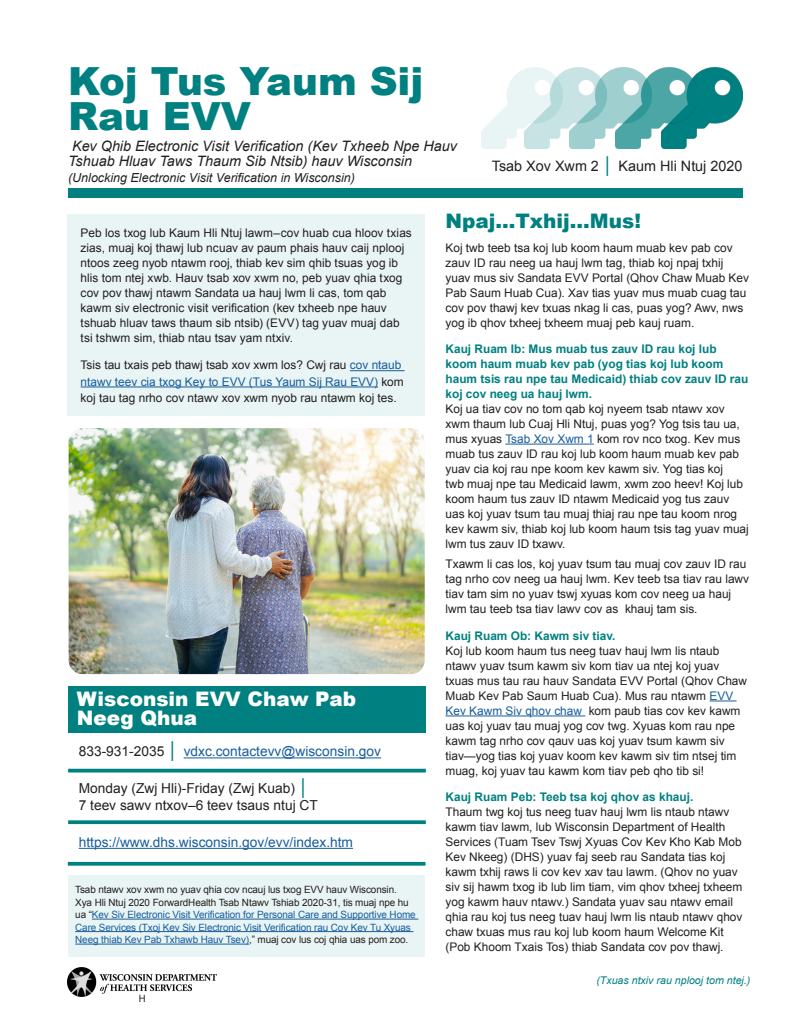
<style>
.page{position:relative;width:810px;height:1035px;background:#fff}
.page>*{position:absolute;margin:0;border:0;box-sizing:border-box;transform-origin:0 0}
.t1{font:900 38.75px/35px "Arial";color:#008080}
.t2{font:900 20px/18.8px "Arial";color:#fff}
.t3{font:900 20px "Arial";color:#008080}
.t4{font:italic 14.38px/15px "Arial";color:#231f20}
.t5{font:14.38px "Arial";color:#231f20}
.t6{font:13.75px "Arial";color:#175d9e}
.t7{font:13.75px/16.5px "Arial";color:#231f20}
.t8{font:italic 12.5px "Arial";color:#231f20}
.EVV_body_text{font:11.88px/15px "Arial";color:#231f20}
.Heading_2{font:700 11.88px/15px "Arial";color:#008080}
.EVV_body_text-2{font:italic 10.62px "Arial";color:#008080}
.t9{font:10px/12.5px "Arial";letter-spacing:-.01em;color:#175d9e}
.t10{font:10px "Arial";color:#231f20;scale:.96 1}
.s1{font-weight:900;font-size:16.25px;color:#008080}
.s2{color:#175d9e}
.s3{color:#231f20}
</style>
<div class="page">
<div style="left:68px;top:188px;width:674px;height:9px;background:#008080"></div>
<img style="left:68px;top:968px;width:149px;height:29px">
<div style="left:68px;top:686px;width:357px;height:46px;background:#008080"></div>
<svg style="left:68px;top:769px;width:358px;height:4px"></svg>
<hr style="left:184px;top:757px;width:197px;height:1px;background:#175d9e">
<svg style="left:68px;top:820px;width:358px;height:4px"></svg>
<svg style="left:68px;top:862px;width:358px;height:4px"></svg>
<img style="left:697px;top:67px;width:45px;height:62px">
<img style="left:563px;top:68px;width:7px;height:80px">
<img style="left:570px;top:67px;width:46px;height:82px">
<img style="left:482px;top:67px;width:81px;height:82px">
<img style="left:616px;top:67px;width:81px;height:82px">
<hr style="left:79px;top:848px;width:274px;height:1px;background:#175d9e">
<div style="left:68px;top:214px;width:357px;height:201px;background:#e9f4f4"></div>
<hr style="left:350px;top:370px;width:55px;height:1px;background:#175d9e">
<hr style="left:81px;top:387px;width:297px;height:1px;background:#175d9e">
<div style="left:68px;top:876px;width:357px;height:81px;background:#e9f4f4"></div>
<hr style="left:92px;top:919px;width:326px;height:1px;background:#175d9e">
<hr style="left:75px;top:931px;width:338px;height:1px;background:#175d9e">
<hr style="left:75px;top:944px;width:174px;height:1px;background:#175d9e">
<hr style="left:505px;top:444px;width:89px;height:1px;background:#175d9e">
<svg style="left:710px;top:701px;width:27px;height:1px"></svg>
<hr style="left:445px;top:716px;width:140px;height:1px;background:#175d9e">
<img style="left:69px;top:428px;width:356px;height:246px">
<p class="t1" style="left:68px;top:63px;width:357px">Koj Tus Yaum Sij<br>Rau EVV</p>
<p class="t4" style="left:68px;top:138px;width:390px">Kev Qhib Electronic Visit Verification (Kev Txheeb Npe Hauv<br>Tshuab Hluav Taws Thaum Sib Ntsib) hauv Wisconsin</p>
<p class="t8" style="left:68px;top:169px;width:288px">(Unlocking Electronic Visit Verification in Wisconsin)</p>
<p class="t5" style="left:492px;top:156px;width:252px">Tsab Xov Xwm 2 <span class="s1">│</span> Kaum Hli Ntuj 2020</p>
<p class="EVV_body_text" style="left:81px;top:225px;width:333px">Peb los txog lub Kaum Hli Ntuj lawm–cov huab cua hloov txias zias, muaj koj thawj lub ncuav av paum phais hauv caij nplooj ntoos zeeg nyob ntawm rooj, thiab kev sim qhib tsuas yog ib hlis tom ntej xwb. Hauv tsab xov xwm no, peb yuav qhia txog cov pov thawj ntawm Sandata ua hauj lwm li cas, tom qab kawm siv electronic visit verification (kev txheeb npe hauv tshuab hluav taws thaum sib ntsib) (EVV) tag yuav muaj dab tsi tshwm sim, thiab ntau tsav yam ntxiv.</p>
<p class="EVV_body_text" style="left:81px;top:357px;width:325px;line-height:16.2px">Tsis tau txais peb thawj tsab xov xwm los? Cwj rau <span class="s2">cov ntaub ntawv teev cia txog Key to EVV (Tus Yaum Sij Rau EVV)</span> kom koj tau tag nrho cov ntawv xov xwm nyob rau ntawm koj tes.</p>
<p class="t2" style="left:77px;top:689px;width:281px">Wisconsin EVV Chaw Pab<br>Neeg Qhua</p>
<p class="t6" style="left:79px;top:743px;width:304px"><span class="s3">833-931-2035</span> <span class="s1">│</span> vdxc.contactevv@wisconsin.gov</p>
<p class="t7" style="left:79px;top:780px;width:241px">Monday (Zwj Hli)-Friday (Zwj Kuab) <span class="s1">│<br></span>7 teev sawv ntxov–6 teev tsaus ntuj CT</p>
<p class="t6" style="left:79px;top:833px;width:276px">https://www.dhs.wisconsin.gov/evv/index.htm</p>
<p class="t9" style="left:75px;top:883px;width:342px"><span class="s3">Tsab ntawv xov xwm no yuav qhia cov ncauj lus txog EVV hauv Wisconsin.<br>Xya Hli Ntuj 2020 ForwardHealth Tsab Ntawv Tshiab 2020-31, tis muaj npe hu ua “</span>Kev Siv Electronic Visit Verification for Personal Care and Supportive Home Care Services (Txoj Kev Siv Electronic Visit Verification rau Cov Kev Tu Xyuas Neeg thiab Kev Pab Txhawb Hauv Tsev)<span class="s3">,” muaj cov lus coj qhia uas pom zoo.</span></p>
<p class="t10" style="left:139px;top:991px;width:9px">H</p>
<p class="t3" style="left:445px;top:206px;width:197px">Npaj...Txhij...Mus!</p>
<p class="EVV_body_text" style="left:445px;top:240px;width:305px">Koj twb teeb tsa koj lub koom haum muab kev pab cov zauv ID rau neeg ua hauj lwm tag, thiab koj npaj txhij yuav mus siv Sandata EVV Portal (Qhov Chaw Muab Kev Pab Saum Huab Cua). Xav tias yuav mus muab cuag tau cov pov thawj kev txuas nkag li cas, puas yog? Awv, nws yog ib qhov txheej txheem muaj peb kauj ruam.</p>
<p class="Heading_2" style="left:445px;top:342px;width:304px">Kauj Ruam Ib: Mus muab tus zauv ID rau koj lub koom haum muab kev pab (yog tias koj lub koom haum tsis rau npe tau Medicaid) thiab cov zauv ID rau koj cov neeg ua hauj lwm.</p>
<p class="EVV_body_text" style="left:445px;top:401px;width:305px">Koj ua tiav cov no tom qab koj nyeem tsab ntawv xov xwm thaum lub Cuaj Hli Ntuj, puas yog? Yog tsis tau ua, mus xyuas <span class="s2">Tsab Xov Xwm 1</span> kom rov nco txog. Kev mus muab tus zauv ID rau koj lub koom haum muab kev pab yuav cia koj rau npe koom kev kawm siv. Yog tias koj<br>twb muaj npe tau Medicaid lawm, xwm zoo heev! Koj lub koom haum tus zauv ID ntawm Medicaid yog tus zauv uas koj yuav tsum tau muaj thiaj rau npe tau koom nrog kev kawm siv, thiab koj lub koom haum tsis tag yuav muaj lwm tus zauv ID txawv.</p>
<p class="EVV_body_text" style="left:445px;top:557px;width:305px">Txawm li cas los, koj yuav tsum tau muaj cov zauv ID rau tag nrho cov neeg ua hauj lwm. Kev teeb tsa tiav rau lawv tiav tam sim no yuav tswj xyuas kom cov neeg ua hauj lwm tau teeb tsa tiav lawv cov as khauj tam sis.</p>
<p class="Heading_2" style="left:445px;top:628px;width:172px">Kauj Ruam Ob: Kawm siv tiav.</p>
<p class="EVV_body_text" style="left:445px;top:643px;width:303px">Koj lub koom haum tus neeg tuav hauj lwm lis ntaub ntawv yuav tsum kawm siv kom tiav ua ntej koj yuav txuas mus tau rau hauv Sandata EVV Portal (Qhov Chaw Muab Kev Pab Saum Huab Cua). Mus rau ntawm <span class="s2">EVV Kev Kawm Siv qhov chaw</span> kom paub tias cov kev kawm uas koj yuav tau muaj yog cov twg. Xyuas kom rau npe kawm tag nrho cov qauv uas koj yuav tsum kawm siv tiav—yog tias koj yuav koom kev kawm siv tim ntsej tim muag, koj yuav tau kawm kom tiav peb qho tib si!</p>
<p class="Heading_2" style="left:445px;top:790px;width:249px">Kauj Ruam Peb: Teeb tsa koj qhov as khauj.</p>
<p class="EVV_body_text" style="left:445px;top:804px;width:299px">Thaum twg koj tus neeg tuav hauj lwm lis ntaub ntawv kawm tiav lawm, lub Wisconsin Department of Health Services (Tuam Tsev Tswj Xyuas Cov Kev Kho Kab Mob Kev Nkeeg) (DHS) yuav faj seeb rau Sandata tias koj kawm txhij raws li cov kev xav tau lawm. (Qhov no yuav siv sij hawm txog ib lub lim tiam, vim qhov txheej txheem yog kawm hauv ntawv.) Sandata yuav sau ntawv email qhia rau koj tus neeg tuav hauj lwm lis ntaub ntawv qhov chaw txuas mus rau koj lub koom haum Welcome Kit (Pob Khoom Txais Tos) thiab Sandata cov pov thawj.</p>
<p class="EVV_body_text-2" style="left:596px;top:973px;width:156px">(Txuas ntxiv rau nplooj tom ntej.)</p>
</div>
